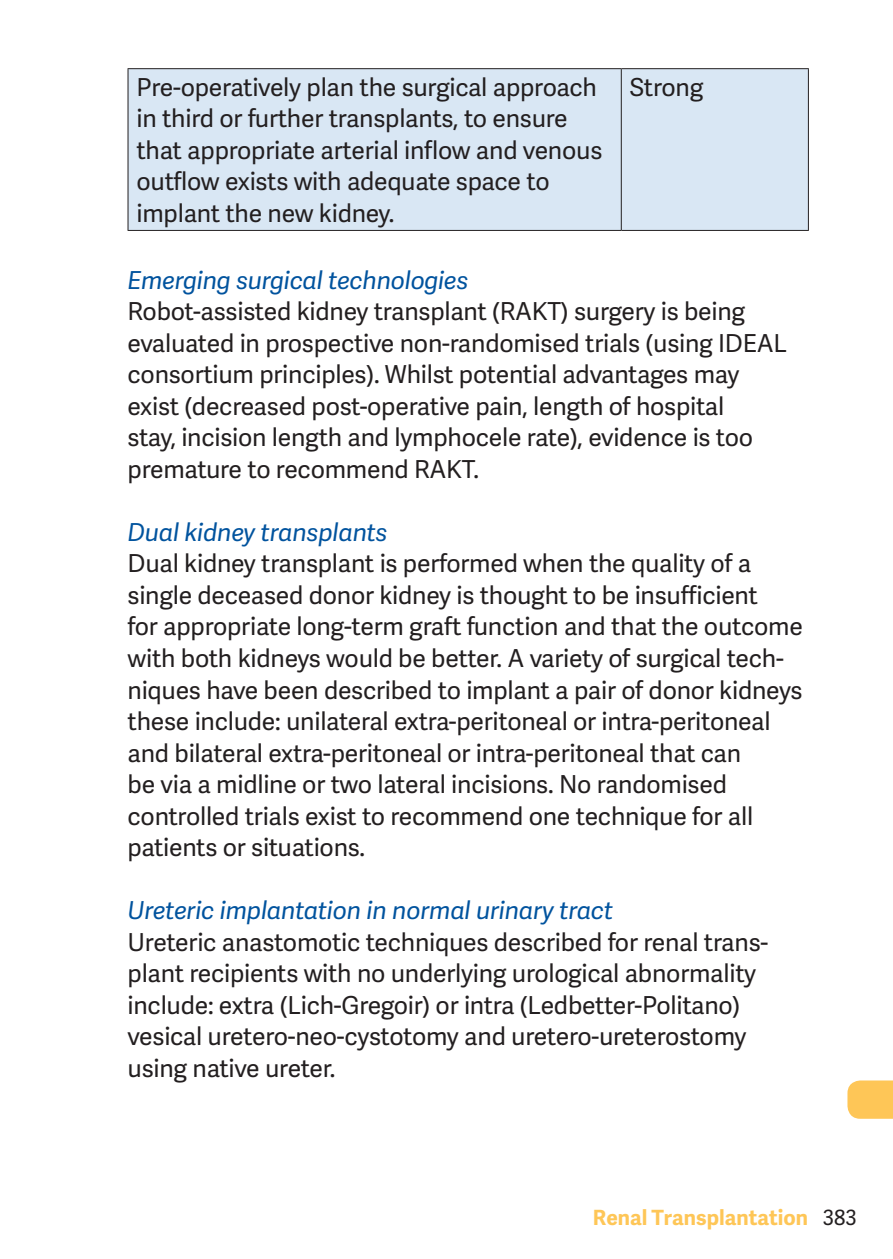
<style>
.page{position:relative;width:893px;height:1259px;background:#fff}
.page>*{position:absolute;margin:0;border:0;box-sizing:border-box;transform-origin:0 0}
.t1{font:24.6px/31.5px "Adelle Sans";letter-spacing:-.01em;color:#231f20}
.t2{font:italic 24.6px "Adelle Sans";letter-spacing:-.01em;color:#01539e}
.t3{font:700 21px "Adelle Sans";color:#fec657}
.s1{font-weight:400;color:#231f20}
</style>
<div class="page">
<svg style="left:847px;top:1080px;width:46px;height:38px;background:#fec960"></svg>
<div style="left:129px;top:69px;width:679px;height:161px;background:#d9e7f4"></div>
<hr style="left:128px;top:68px;width:493px;height:1px;background:#231f20">
<hr style="left:621px;top:68px;width:188px;height:1px;background:#231f20">
<hr style="left:621px;top:69px;width:1px;height:161px;background:#231f20">
<hr style="left:128px;top:230px;width:493px;height:1px;background:#231f20">
<hr style="left:621px;top:230px;width:188px;height:1px;background:#231f20">
<hr style="left:127px;top:69px;width:2px;height:161px;background:#231f20">
<hr style="left:808px;top:69px;width:1px;height:161px;background:#231f20">
<p class="t1" style="left:137px;top:71px;width:467px">Pre-operatively plan the surgical approach in third or further transplants, to ensure that appropriate arterial inflow and venous outflow exists with adequate space to implant the new kidney.</p>
<p class="t1" style="left:630px;top:71px;width:75px">Strong</p>
<p class="t2" style="left:128px;top:262px;width:342px">Emerging surgical technologies</p>
<p class="t1" style="left:128px;top:295px;width:661px">Robot-assisted kidney transplant (RAKT) surgery is being evaluated in prospective non-randomised trials (using IDEAL consortium principles). Whilst potential advantages may exist (decreased post-operative pain, length of hospital<br>stay, incision length and lymphocele rate), evidence is too premature to recommend RAKT.</p>
<p class="t2" style="left:128px;top:514px;width:262px">Dual kidney transplants</p>
<p class="t1" style="left:128px;top:547px;width:677px">Dual kidney transplant is performed when the quality of a single deceased donor kidney is thought to be insufficient<br>for appropriate long-term graft function and that the outcome with both kidneys would be better. A variety of surgical tech&shy;niques have been described to implant a pair of donor kidneys these include: unilateral extra-peritoneal or intra-peritoneal and bilateral extra-peritoneal or intra-peritoneal that can<br>be via a midline or two lateral incisions. No randomised controlled trials exist to recommend one technique for all patients or situations.</p>
<p class="t2" style="left:128px;top:892px;width:487px">Ureteric implantation in normal urinary tract</p>
<p class="t1" style="left:128px;top:925px;width:642px">Ureteric anastomotic techniques described for renal trans&shy;plant recipients with no underlying urological abnormality include: extra (Lich-Gregoir) or intra (Ledbetter-Politano) vesical uretero-neo-cystotomy and uretero-ureterostomy using native ureter.</p>
<p class="t3" style="left:593px;top:1202px;width:265px">Renal Transplantation <span class="s1">383</span></p>
</div>
